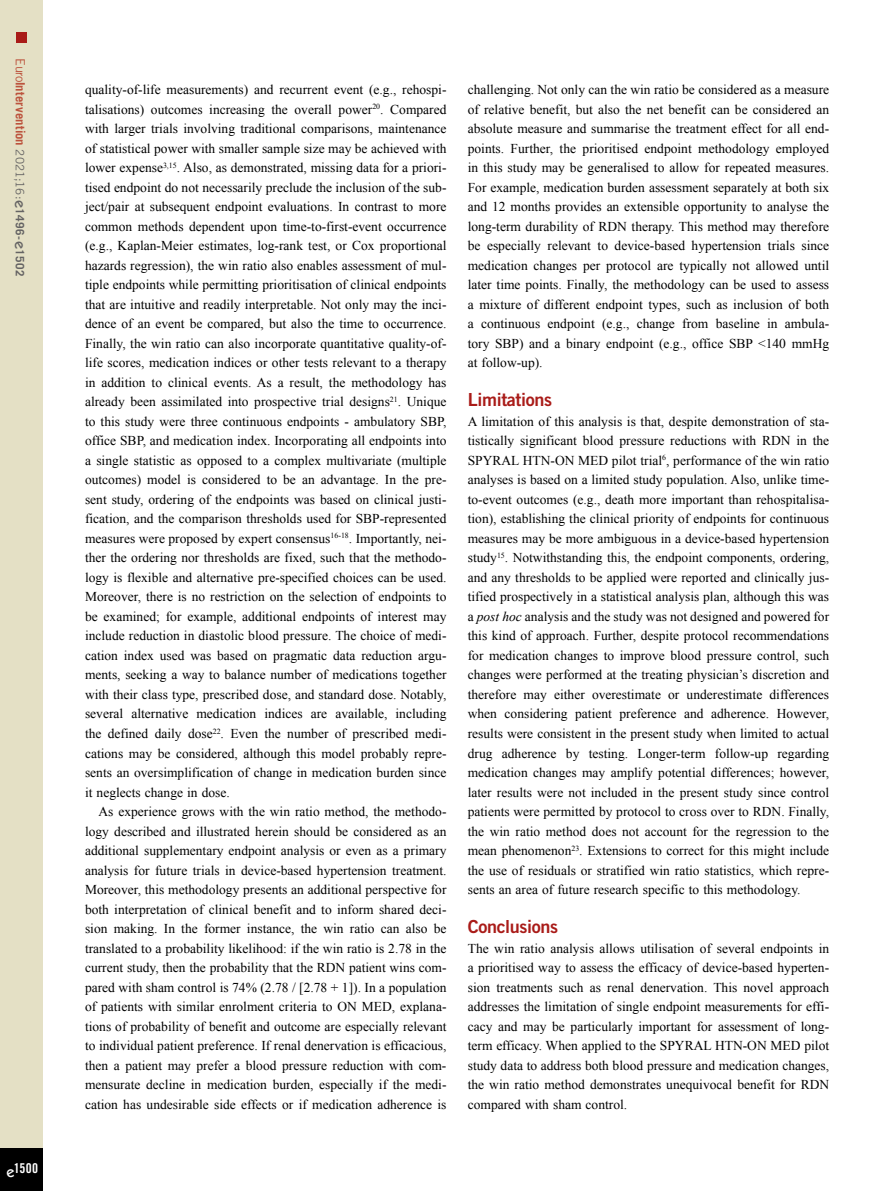
<style>
.page{position:relative;width:893px;height:1191px;background:#fff}
.page>*{position:absolute;margin:0;border:0;box-sizing:border-box;transform-origin:0 0}
.t1{font:18px "Trade Gothic LT Std Bd 2";letter-spacing:-.02em;color:#a91b18}
.t2{font:13.5px/19.5px "Times New Roman";color:#000;text-align:justify}
.t3{font:13.5px "Trade Gothic LT Std Bd Cn 20";color:#fff}
.t4{font:700 12.75px "Trade Gothic LT Std";letter-spacing:.005em;color:#bc533d}
.s1{font-weight:400}
.s2{font-weight:400;font-size:11.7px;color:#646363}
.s3{font-family:"ITC Kabel Std";font-weight:500;font-size:15px;color:#646363}
.s4{font-size:11.7px;color:#646363}
.s5{font-family:"ITC Kabel Std";font-weight:500;font-size:15px}
.s6{font-style:italic}
</style>
<div class="page">
<div style="left:0;top:0;width:43px;height:1191px;background:#e4e0c5"></div>
<div style="left:0;top:1148px;width:43px;height:43px;background:#000"></div>
<div style="left:16px;top:32px;width:10px;height:10px;background:#a91b18"></div>
<p class="t4" style="left:28px;top:58px;width:219px;rotate:90deg"><span class="s1">Euro</span>Intervention <span class="s2">2021;16:</span><span class="s3">e</span><span class="s4">1496-</span><span class="s3">e</span><span class="s4">1502</span></p>
<p class="t3" style="left:6px;top:1160px;width:33px"><span class="s5">e</span>1500</p>
<p class="t2" style="left:85px;top:80px;width:363px">quality-of-life measurements) and recurrent event (e.g., rehospi&shy;talisations) outcomes increasing the overall power<sup>20</sup>. Compared with larger trials involving traditional comparisons, maintenance of statistical power with smaller sample size may be achieved with lower expense<sup>3,15</sup>. Also, as demonstrated, missing data for a priori&shy;tised endpoint do not necessarily preclude the inclusion of the sub&shy;ject/pair at subsequent endpoint evaluations. In contrast to more common methods dependent upon time-to-first-event occurrence (e.g., Kaplan-Meier estimates, log-rank test, or Cox proportional hazards regression), the win ratio also enables assessment of mul&shy;tiple endpoints while permitting prioritisation of clinical endpoints that are intuitive and readily interpretable. Not only may the inci&shy;dence of an event be compared, but also the time to occurrence.<br>Finally, the win ratio can also incorporate quantitative quality-of&shy;life scores, medication indices or other tests relevant to a therapy in addition to clinical events. As a result, the methodology has already been assimilated into prospective trial designs<sup>21</sup>. Unique to this study were three continuous endpoints - ambulatory SBP, office SBP, and medication index. Incorporating all endpoints into a single statistic as opposed to a complex multivariate (multiple outcomes) model is considered to be an advantage. In the pre&shy;sent study, ordering of the endpoints was based on clinical justi&shy;fication, and the comparison thresholds used for SBP-represented measures were proposed by expert consensus<sup>16-18</sup>. Importantly, nei&shy;ther the ordering nor thresholds are fixed, such that the methodo&shy;logy is flexible and alternative pre-specified choices can be used.<br>Moreover, there is no restriction on the selection of endpoints to be examined; for example, additional endpoints of interest may include reduction in diastolic blood pressure. The choice of medi&shy;cation index used was based on pragmatic data reduction argu&shy;ments, seeking a way to balance number of medications together with their class type, prescribed dose, and standard dose. Notably, several alternative medication indices are available, including the defined daily dose<sup>22</sup>. Even the number of prescribed medi&shy;cations may be considered, although this model probably repre&shy;sents an oversimplification of change in medication burden since it neglects change in dose.</p>
<p class="t2" style="left:85px;top:801px;width:363px;text-indent:14px">As experience grows with the win ratio method, the methodo&shy;logy described and illustrated herein should be considered as an additional supplementary endpoint analysis or even as a primary analysis for future trials in device-based hypertension treatment.<br>Moreover, this methodology presents an additional perspective for both interpretation of clinical benefit and to inform shared deci&shy;sion making. In the former instance, the win ratio can also be translated to a probability likelihood: if the win ratio is 2.78 in the current study, then the probability that the RDN patient wins com&shy;pared with sham control is 74% (2.78 / [2.78 + 1]). In a population of patients with similar enrolment criteria to ON MED, explana&shy;tions of probability of benefit and outcome are especially relevant to individual patient preference. If renal denervation is efficacious, then a patient may prefer a blood pressure reduction with com&shy;mensurate decline in medication burden, especially if the medi&shy;cation has undesirable side effects or if medication adherence is</p>
<p class="t2" style="left:468px;top:80px;width:363px">challenging. Not only can the win ratio be considered as a measure of relative benefit, but also the net benefit can be considered an absolute measure and summarise the treatment effect for all end&shy;points. Further, the prioritised endpoint methodology employed in this study may be generalised to allow for repeated measures.<br>For example, medication burden assessment separately at both six and 12 months provides an extensible opportunity to analyse the long-term durability of RDN therapy. This method may therefore be especially relevant to device-based hypertension trials since medication changes per protocol are typically not allowed until later time points. Finally, the methodology can be used to assess a mixture of different endpoint types, such as inclusion of both a continuous endpoint (e.g., change from baseline in ambula&shy;tory SBP) and a binary endpoint (e.g., office SBP &lt;140 mmHg at follow-up).</p>
<h1 class="t1" style="left:468px;top:389px;width:86px">Limitations</h1>
<p class="t2" style="left:468px;top:411px;width:363px">A limitation of this analysis is that, despite demonstration of sta&shy;tistically significant blood pressure reductions with RDN in the SPYRAL HTN-ON MED pilot trial<sup>6</sup>, performance of the win ratio analyses is based on a limited study population. Also, unlike time&shy;to-event outcomes (e.g., death more important than rehospitalisa&shy;tion), establishing the clinical priority of endpoints for continuous measures may be more ambiguous in a device-based hypertension study<sup>15</sup>. Notwithstanding this, the endpoint components, ordering, and any thresholds to be applied were reported and clinically jus&shy;tified prospectively in a statistical analysis plan, although this was a <span class="s6">post hoc</span> analysis and the study was not designed and powered for this kind of approach. Further, despite protocol recommendations for medication changes to improve blood pressure control, such changes were performed at the treating physician’s discretion and therefore may either overestimate or underestimate differences when considering patient preference and adherence. However, results were consistent in the present study when limited to actual drug adherence by testing. Longer-term follow-up regarding medication changes may amplify potential differences; however, later results were not included in the present study since control patients were permitted by protocol to cross over to RDN. Finally, the win ratio method does not account for the regression to the mean phenomenon<sup>23</sup>. Extensions to correct for this might include the use of residuals or stratified win ratio statistics, which repre&shy;sents an area of future research specific to this methodology.</p>
<h1 class="t1" style="left:468px;top:915px;width:92px">Conclusions</h1>
<p class="t2" style="left:468px;top:938px;width:363px">The win ratio analysis allows utilisation of several endpoints in a prioritised way to assess the efficacy of device-based hyperten&shy;sion treatments such as renal denervation. This novel approach addresses the limitation of single endpoint measurements for effi&shy;cacy and may be particularly important for assessment of long&shy;term efficacy. When applied to the SPYRAL HTN-ON MED pilot study data to address both blood pressure and medication changes, the win ratio method demonstrates unequivocal benefit for RDN compared with sham control.</p>
</div>
